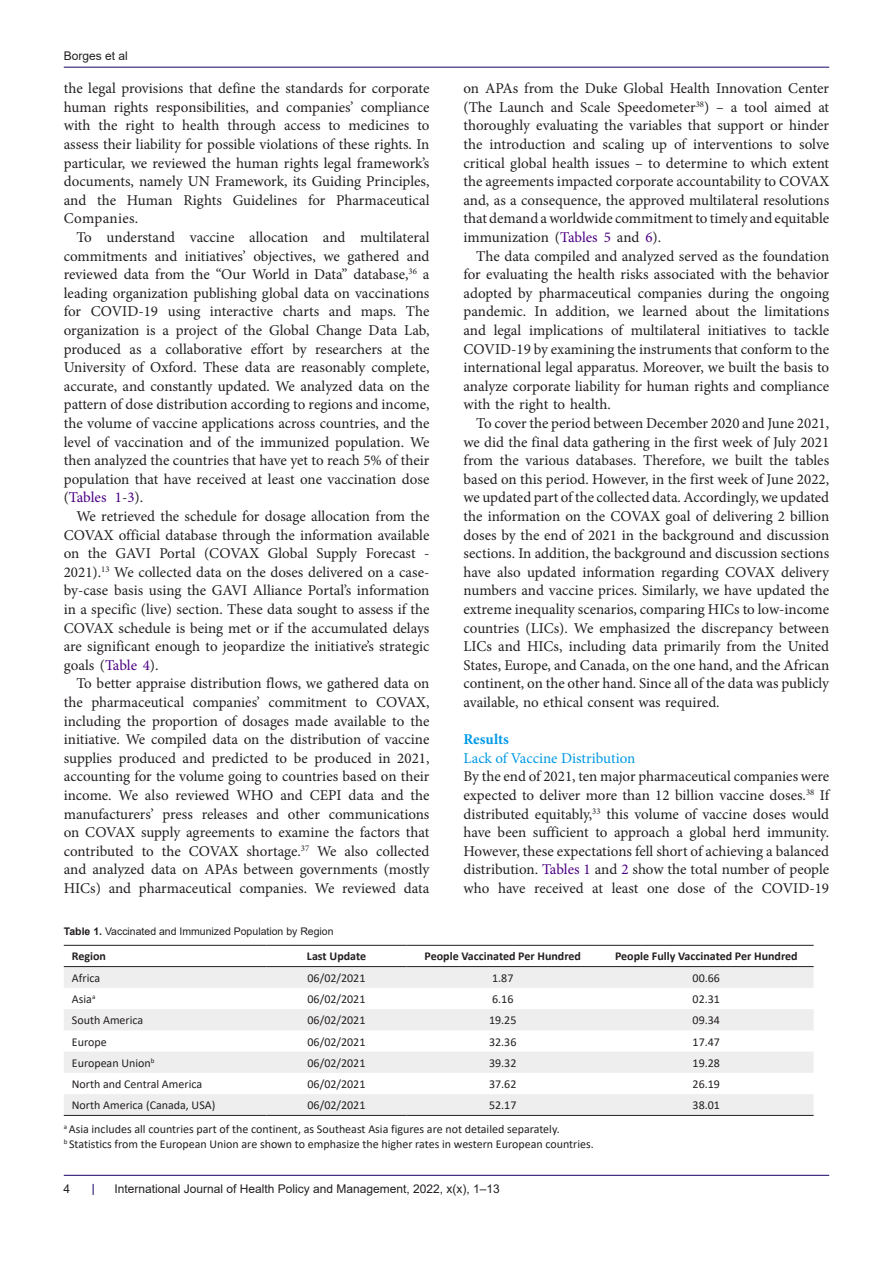
<style>
.page{position:relative;width:893px;height:1263px;background:#fff}
.page>*{position:absolute;margin:0;border:0;box-sizing:border-box;transform-origin:0 0}
.t1{font:15px/18.6px "Minion Pro";color:#231f20;text-align:justify}
.t2{font:15px "Minion Pro";color:#0099e5}
.t3{font:700 15px "Minion Pro";color:#0099e5}
.t4{font:12px "Calibri";color:#231f20}
.t5{font:12px "Arial";color:#231f20}
.t6{font:700 12px "Calibri";color:#231f20}
.t7{font:10.5px "Arial";color:#231f20}
.s1{color:#4b0082}
.s2{font-weight:700}
</style>
<div class="page">
<hr style="left:64px;top:67px;width:765px;height:1px;background:#190066">
<hr style="left:64px;top:1175px;width:765px;height:1px;background:#190066">
<svg style="left:64px;top:967px;width:750px;height:148px;fill:#eee"></svg>
<hr style="left:64px;top:945px;width:202px;height:1px;background:#231f20">
<hr style="left:266px;top:945px;width:141px;height:1px;background:#231f20">
<hr style="left:407px;top:945px;width:192px;height:1px;background:#231f20">
<hr style="left:599px;top:945px;width:215px;height:1px;background:#231f20">
<hr style="left:64px;top:966px;width:202px;height:1px;background:#231f20">
<hr style="left:266px;top:966px;width:141px;height:1px;background:#231f20">
<hr style="left:407px;top:966px;width:192px;height:1px;background:#231f20">
<hr style="left:599px;top:966px;width:215px;height:1px;background:#231f20">
<hr style="left:64px;top:1115px;width:202px;height:1px;background:#231f20">
<hr style="left:266px;top:1115px;width:141px;height:1px;background:#231f20">
<hr style="left:407px;top:1115px;width:192px;height:1px;background:#231f20">
<hr style="left:599px;top:1115px;width:215px;height:1px;background:#231f20">
<p class="t5" style="left:64px;top:48px;width:66px">Borges et al</p>
<p class="t1" style="left:64px;top:79px;width:367px">the legal provisions that define the standards for corporate human rights responsibilities, and companies’ compliance with the right to health through access to medicines to assess their liability for possible violations of these rights. In particular, we reviewed the human rights legal framework’s documents, namely UN Framework, its Guiding Principles, and the Human Rights Guidelines for Pharmaceutical Companies.</p>
<p class="t1" style="left:64px;top:228px;width:367px;text-indent:13px">To understand vaccine allocation and multilateral commitments and initiatives’ objectives, we gathered and reviewed data from the “Our World in Data” database,<sup>36</sup> a leading organization publishing global data on vaccinations for COVID-19 using interactive charts and maps. The organization is a project of the Global Change Data Lab, produced as a collaborative effort by researchers at the University of Oxford. These data are reasonably complete, accurate, and constantly updated. We analyzed data on the pattern of dose distribution according to regions and income, the volume of vaccine applications across countries, and the level of vaccination and of the immunized population. We then analyzed the countries that have yet to reach 5% of their population that have received at least one vaccination dose (<span class="s1">Tables 1</span>-<span class="s1">3</span>).</p>
<p class="t1" style="left:64px;top:507px;width:367px;text-indent:13px">We retrieved the schedule for dosage allocation from the COVAX official database through the information available on the GAVI Portal (COVAX Global Supply Forecast - 2021).<sup>13</sup> We collected data on the doses delivered on a case&shy;by-case basis using the GAVI Alliance Portal’s information in a specific (live) section. These data sought to assess if the COVAX schedule is being met or if the accumulated delays are significant enough to jeopardize the initiative’s strategic goals (<span class="s1">Table 4</span>).</p>
<p class="t1" style="left:64px;top:674px;width:367px;text-indent:13px">To better appraise distribution flows, we gathered data on the pharmaceutical companies’ commitment to COVAX, including the proportion of dosages made available to the initiative. We compiled data on the distribution of vaccine supplies produced and predicted to be produced in 2021, accounting for the volume going to countries based on their income. We also reviewed WHO and CEPI data and the manufacturers’ press releases and other communications on COVAX supply agreements to examine the factors that contributed to the COVAX shortage.<sup>37</sup> We also collected and analyzed data on APAs between governments (mostly HICs) and pharmaceutical companies. We reviewed data</p>
<p class="t1" style="left:463px;top:79px;width:367px">on APAs from the Duke Global Health Innovation Center (The Launch and Scale Speedometer<sup>38</sup>) – a tool aimed at thoroughly evaluating the variables that support or hinder the introduction and scaling up of interventions to solve critical global health issues – to determine to which extent the agreements impacted corporate accountability to COVAX and, as a consequence, the approved multilateral resolutions that demand aworldwide commitmentto timely and equitable immunization (<span class="s1">Tables 5</span> and <span class="s1">6</span>).</p>
<p class="t1" style="left:463px;top:247px;width:367px;text-indent:13px">The data compiled and analyzed served as the foundation for evaluating the health risks associated with the behavior adopted by pharmaceutical companies during the ongoing pandemic. In addition, we learned about the limitations and legal implications of multilateral initiatives to tackle COVID-19 by examining the instruments that conform to the international legal apparatus. Moreover, we built the basis to analyze corporate liability for human rights and compliance with the right to health.</p>
<p class="t1" style="left:463px;top:414px;width:367px;text-indent:13px">To cover the period between December 2020 and June 2021, we did the final data gathering in the first week of July 2021 from the various databases. Therefore, we built the tables based on this period. However, in the first week of June 2022, we updated part of the collected data. Accordingly, we updated the information on the COVAX goal of delivering 2 billion doses by the end of 2021 in the background and discussion sections. In addition, the background and discussion sections have also updated information regarding COVAX delivery numbers and vaccine prices. Similarly, we have updated the extreme inequality scenarios, comparing HICs to low-income countries (LICs). We emphasized the discrepancy between LICs and HICs, including data primarily from the United States, Europe, and Canada, on the one hand, and the African continent, on the other hand. Since all of the data was publicly available, no ethical consent was required.</p>
<p class="t3" style="left:463px;top:729px;width:47px">Results</p>
<p class="t2" style="left:463px;top:748px;width:173px">Lack of Vaccine Distribution</p>
<p class="t1" style="left:463px;top:767px;width:367px">By the end of 2021, ten major pharmaceutical companies were expected to deliver more than 12 billion vaccine doses.<sup>38</sup> If distributed equitably,<sup>33</sup> this volume of vaccine doses would have been sufficient to approach a global herd immunity.<br>However, these expectations fell short of achieving a balanced distribution. <span class="s1">Tables 1</span> and <span class="s1">2</span> show the total number of people who have received at least one dose of the COVID-19</p>
<p class="t7" style="left:64px;top:924px;width:271px"><span class="s2">Table 1.</span> Vaccinated and Immunized Population by Region</p>
<p class="t6" style="left:72px;top:948px;width:36px">Region</p>
<p class="t6" style="left:307px;top:948px;width:61px">Last Update</p>
<p class="t6" style="left:425px;top:948px;width:158px">People Vaccinated Per Hundred</p>
<p class="t6" style="left:615px;top:948px;width:184px">People Fully Vaccinated Per Hundred</p>
<p class="t4" style="left:72px;top:969px;width:30px">Africa</p>
<p class="t4" style="left:308px;top:969px;width:59px">06/02/2021</p>
<p class="t4" style="left:492px;top:969px;width:23px">1.87</p>
<p class="t4" style="left:693px;top:969px;width:29px">00.66</p>
<p class="t4" style="left:72px;top:991px;width:25px">Asia<sup>a</sup></p>
<p class="t4" style="left:308px;top:991px;width:59px">06/02/2021</p>
<p class="t4" style="left:492px;top:991px;width:23px">6.16</p>
<p class="t4" style="left:693px;top:991px;width:29px">02.31</p>
<p class="t4" style="left:72px;top:1012px;width:73px">South America</p>
<p class="t4" style="left:308px;top:1012px;width:59px">06/02/2021</p>
<p class="t4" style="left:489px;top:1012px;width:29px">19.25</p>
<p class="t4" style="left:693px;top:1012px;width:29px">09.34</p>
<p class="t4" style="left:72px;top:1033px;width:36px">Europe</p>
<p class="t4" style="left:308px;top:1033px;width:59px">06/02/2021</p>
<p class="t4" style="left:489px;top:1033px;width:29px">32.36</p>
<p class="t4" style="left:693px;top:1033px;width:29px">17.47</p>
<p class="t4" style="left:72px;top:1054px;width:84px">European Union<sup>b</sup></p>
<p class="t4" style="left:308px;top:1054px;width:59px">06/02/2021</p>
<p class="t4" style="left:489px;top:1054px;width:29px">39.32</p>
<p class="t4" style="left:693px;top:1054px;width:29px">19.28</p>
<p class="t4" style="left:72px;top:1076px;width:132px">North and Central America</p>
<p class="t4" style="left:308px;top:1076px;width:59px">06/02/2021</p>
<p class="t4" style="left:489px;top:1076px;width:29px">37.62</p>
<p class="t4" style="left:693px;top:1076px;width:29px">26.19</p>
<p class="t4" style="left:72px;top:1097px;width:145px">North America (Canada, USA)</p>
<p class="t4" style="left:308px;top:1097px;width:59px">06/02/2021</p>
<p class="t4" style="left:489px;top:1097px;width:29px">52.17</p>
<p class="t4" style="left:693px;top:1097px;width:29px">38.01</p>
<p class="t4" style="left:64px;top:1121px;width:497px"><sup>a</sup> Asia includes all countries part of the continent, as Southeast Asia figures are not detailed separately.</p>
<p class="t4" style="left:64px;top:1136px;width:532px"><sup>b</sup> Statistics from the European Union are shown to emphasize the higher rates in western European countries.</p>
<p class="t5" style="left:64px;top:1180px;width:8px">4</p>
<p class="t5" style="left:114px;top:1180px;width:387px">International Journal of Health Policy and Management, 2022, x(x), 1–13</p>
</div>
